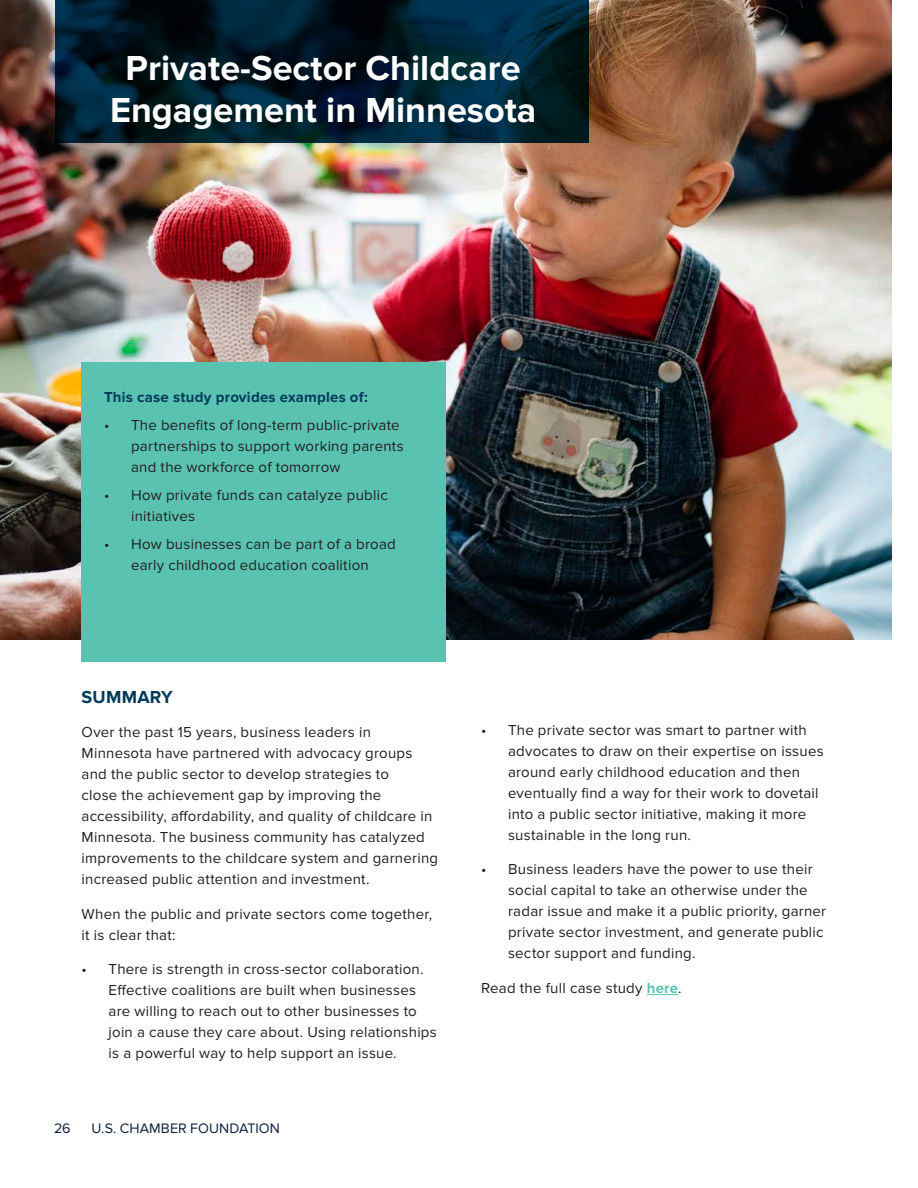
<style>
.page{position:relative;width:918px;height:1188px;background:#fff}
.page>*{position:absolute;margin:0;border:0;box-sizing:border-box;transform-origin:0 0}
.t1{font:700 36px/42px "Proxima Nova";color:#fff;text-align:center}
.body_copy_10_14{font:700 18px "Proxima Nova";letter-spacing:.015em;color:#003b5c}
.body_copy_10_14-2{font:15px/21px "Proxima Nova";letter-spacing:.015em;color:#231f20}
.body_copy_10_14-3{font:700 15px "Proxima Nova";letter-spacing:.015em;color:#003b5c}
.t2{font:14.25px "Proxima Nova";letter-spacing:.005em;color:#0c1f3f}
.s1{font-weight:700;color:#5ac2b1}
</style>
<div class="page">
<img style="left:0;top:0;width:892px;height:639px">
<hr style="left:647px;top:994px;width:31px;height:1px;background:#5ac2b1">
<div style="left:81px;top:362px;width:365px;height:300px;background:#5ac2b1"></div>
<svg style="left:56px;top:0;width:534px;height:142px;background:#001d2b"></svg>
<p class="t1" style="left:110px;top:48px;width:428px">Private-Sector Childcare<br>Engagement in Minnesota</p>
<p class="body_copy_10_14-3" style="left:104px;top:389px;width:265px">This case study provides examples of:</p>
<p class="body_copy_10_14-2" style="left:131px;top:415px;width:274px;text-indent:-27px">• The benefits of long-term public-private partnerships to support working parents and the workforce of tomorrow</p>
<p class="body_copy_10_14-2" style="left:131px;top:485px;width:258px;text-indent:-27px">• How private funds can catalyze public initiatives</p>
<p class="body_copy_10_14-2" style="left:104px;top:533px;width:293px;text-align:center">• How businesses can be part of a broad early childhood education coalition</p>
<p class="body_copy_10_14" style="left:82px;top:686px;width:93px">SUMMARY</p>
<p class="body_copy_10_14-2" style="left:82px;top:722px;width:358px">Over the past 15 years, business leaders in Minnesota have partnered with advocacy groups and the public sector to develop strategies to<br>close the achievement gap by improving the accessibility, affordability, and quality of childcare in Minnesota. The business community has catalyzed improvements to the childcare system and garnering increased public attention and investment.</p>
<p class="body_copy_10_14-2" style="left:82px;top:903px;width:352px">When the public and private sectors come together, it is clear that:</p>
<p class="body_copy_10_14-2" style="left:109px;top:959px;width:330px;text-indent:-27px">• There is strength in cross-sector collaboration.<br>Effective coalitions are built when businesses are willing to reach out to other businesses to join a cause they care about. Using relationships is a powerful way to help support an issue.</p>
<p class="t2" style="left:54px;top:1120px;width:18px">26</p>
<p class="t2" style="left:92px;top:1120px;width:190px">U.S. CHAMBER FOUNDATION</p>
<p class="body_copy_10_14-2" style="left:508px;top:719px;width:317px;text-indent:-27px">• The private sector was smart to partner with advocates to draw on their expertise on issues around early childhood education and then eventually find a way for their work to dovetail into a public sector initiative, making it more sustainable in the long run.</p>
<p class="body_copy_10_14-2" style="left:508px;top:859px;width:320px;text-indent:-27px">• Business leaders have the power to use their social capital to take an otherwise under the radar issue and make it a public priority, garner private sector investment, and generate public sector support and funding.</p>
<p class="body_copy_10_14-2" style="left:481px;top:977px;width:202px">Read the full case study <span class="s1">here</span>.</p>
</div>
